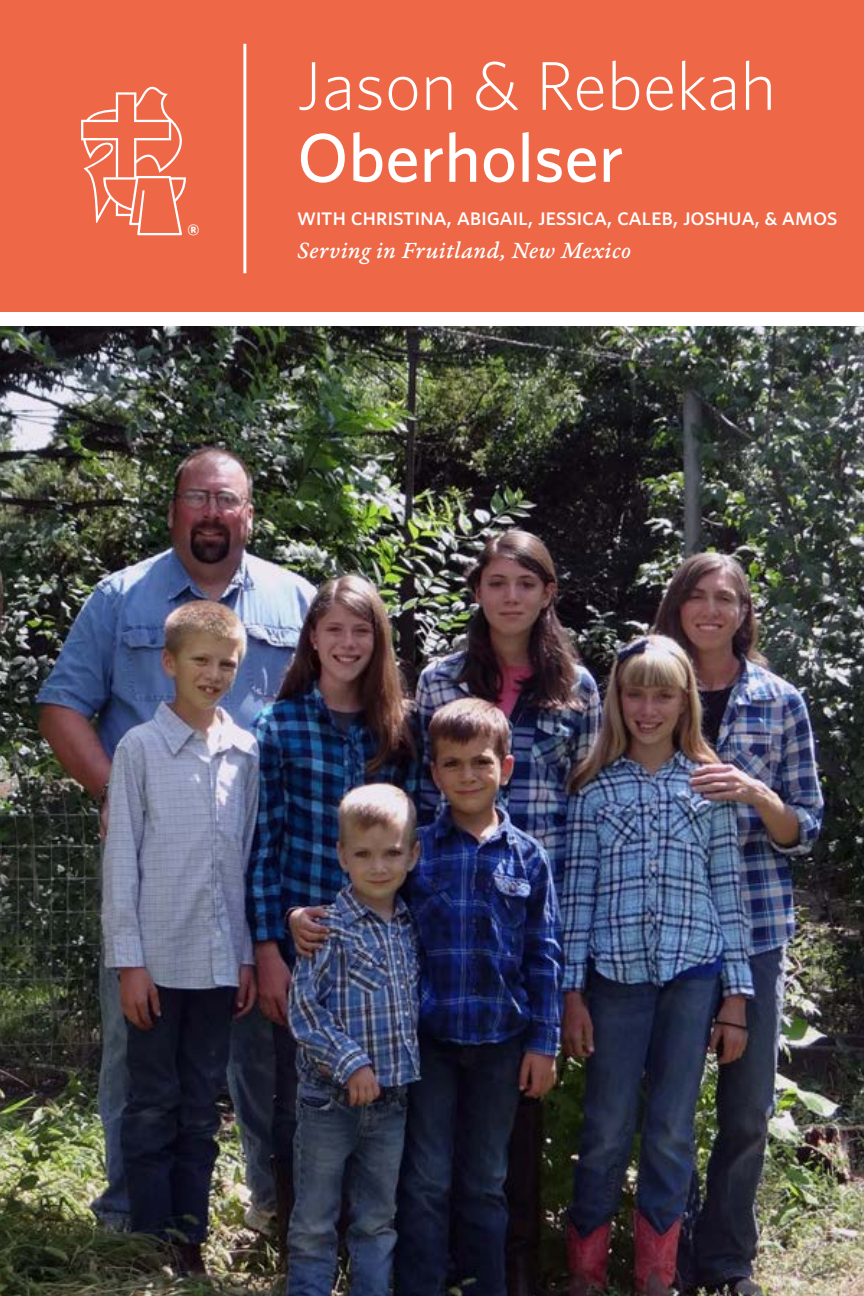
<style>
.page{position:relative;width:864px;height:1296px;background:#fff}
.page>*{position:absolute;margin:0;border:0;box-sizing:border-box;transform-origin:0 0}
.Missionary_Name__fro{font:300 69px/72px "Whitney HTF";color:#fff}
.With_kids__front{font:24.6px "Whitney HTF Medium SC";letter-spacing:-.015em;color:#fff}
.Serving_in__front__w{font:24.6px "Garamond Premr Pro Med It Capt";letter-spacing:.01em;color:#fff}
.t1{font:700 23.7px "Whitney HTF";color:#fff}
.s1{font-weight:500}
</style>
<div class="page">
<div style="left:0;top:0;width:864px;height:311px;background:#ee6848"></div>
<svg style="left:81px;top:86px;width:105px;height:149px"></svg>
<hr style="left:243px;top:44px;width:3px;height:229px;background:#fff">
<img style="left:0;top:326px;width:864px;height:970px">
<p class="t1" style="left:187px;top:218px;width:15px">®</p>
<p class="Missionary_Name__fro" style="left:297px;top:49px;width:480px">Jason &amp; Rebekah<br><span class="s1">Oberholser</span></p>
<p class="With_kids__front" style="left:297px;top:202px;width:542px">with christina, abigail, jessica, caleb, joshua, &amp; amos</p>
<p class="Serving_in__front__w" style="left:297px;top:236px;width:336px">Serving in Fruitland, New Mexico</p>
</div>
